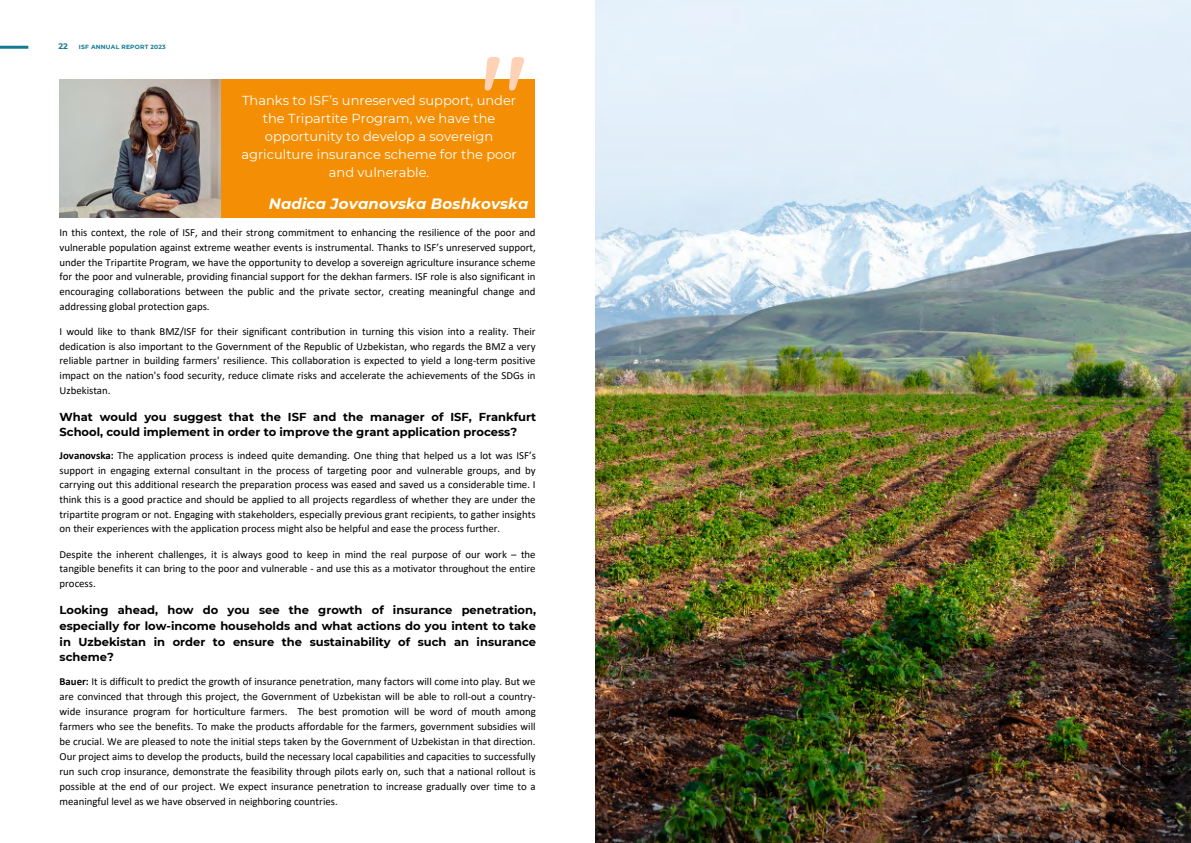
<style>
.page{position:relative;width:1191px;height:843px;background:#fff}
.page>*{position:absolute;margin:0;border:0;box-sizing:border-box;transform-origin:0 0}
.t1{font:500 117.6px "Quicksand";color:#ffd2b6}
.t2{font:italic 700 15px "Montserrat";letter-spacing:.01em;color:#fff}
.t3{font:13px/18px "Montserrat";color:#fff;text-align:center}
.t4{font:700 11.5px/15.8px "Montserrat";color:#000}
.t5{font:10.8px/14.7px "Calibri";color:#000;text-align:justify}
.t6{font:700 8px "Montserrat";color:#147993}
.t7{font:700 6px "Montserrat";letter-spacing:.035em;color:#147993}
.s1{font-weight:700}
</style>
<div class="page">
<div style="left:185px;top:80px;width:350px;height:138px;background:#f48f05"></div>
<img style="left:60px;top:80px;width:160px;height:138px">
<img style="left:595px;top:0;width:595px;height:842px">
<hr style="left:0;top:46px;width:28px;height:3px;background:#147993">
<p class="t6" style="left:58px;top:41px;width:11px">22</p>
<p class="t7" style="left:79px;top:43px;width:88px">ISF ANNUAL REPORT 2023</p>
<h1 class="t1" style="left:480px;top:22px;width:50px">"</h1>
<p class="t3" style="left:241px;top:91px;width:277px">Thanks to ISF’s unreserved support, under the Tripartite Program, we have the opportunity to develop a sovereign agriculture insurance scheme for the poor and vulnerable.</p>
<h2 class="t2" style="left:269px;top:194px;width:261px">Nadica Jovanovska Boshkovska</h2>
<p class="t5" style="left:60px;top:226px;width:478px">In this context, the role of ISF, and their strong commitment to enhancing the resilience of the poor and vulnerable population against extreme weather events is instrumental. Thanks to ISF’s unreserved support, under the Tripartite Program, we have the opportunity to develop a sovereign agriculture insurance scheme for the poor and vulnerable, providing financial support for the dekhan farmers. ISF role is also significant in encouraging collaborations between the public and the private sector, creating meaningful change and addressing global protection gaps.</p>
<p class="t5" style="left:60px;top:325px;width:477px">I would like to thank BMZ/ISF for their significant contribution in turning this vision into a reality. Their dedication is also important to the Government of the Republic of Uzbekistan, who regards the BMZ a very reliable partner in building farmers' resilience. This collaboration is expected to yield a long-term positive impact on the nation's food security, reduce climate risks and accelerate the achievements of the SDGs in Uzbekistan.</p>
<p class="t4" style="left:60px;top:408px;width:478px">What would you suggest that the ISF and the manager of ISF, Frankfurt<br>School, could implement in order to improve the grant application process?</p>
<p class="t5" style="left:60px;top:448px;width:478px"><span class="s1">Jovanovska:</span> The application process is indeed quite demanding. One thing that helped us a lot was ISF’s support in engaging external consultant in the process of targeting poor and vulnerable groups, and by carrying out this additional research the preparation process was eased and saved us a considerable time. I think this is a good practice and should be applied to all projects regardless of whether they are under the tripartite program or not. Engaging with stakeholders, especially previous grant recipients, to gather insights on their experiences with the application process might also be helpful and ease the process further.</p>
<p class="t5" style="left:60px;top:547px;width:477px">Despite the inherent challenges, it is always good to keep in mind the real purpose of our work – the tangible benefits it can bring to the poor and vulnerable - and use this as a motivator throughout the entire process.</p>
<p class="t4" style="left:60px;top:602px;width:478px;text-align:justify">Looking ahead, how do you see the growth of insurance penetration, especially for low-income households and what actions do you intent to take in Uzbekistan in order to ensure the sustainability of such an insurance scheme?</p>
<p class="t5" style="left:60px;top:674px;width:478px;line-height:15px"><span class="s1">Bauer:</span> It is difficult to predict the growth of insurance penetration, many factors will come into play. But we are convinced that through this project, the Government of Uzbekistan will be able to roll-out a country&shy;wide insurance program for horticulture farmers. The best promotion will be word of mouth among farmers who see the benefits. To make the products affordable for the farmers, government subsidies will be crucial. We are pleased to note the initial steps taken by the Government of Uzbekistan in that direction.<br>Our project aims to develop the products, build the necessary local capabilities and capacities to successfully run such crop insurance, demonstrate the feasibility through pilots early on, such that a national rollout is possible at the end of our project. We expect insurance penetration to increase gradually over time to a meaningful level as we have observed in neighboring countries.</p>
</div>
